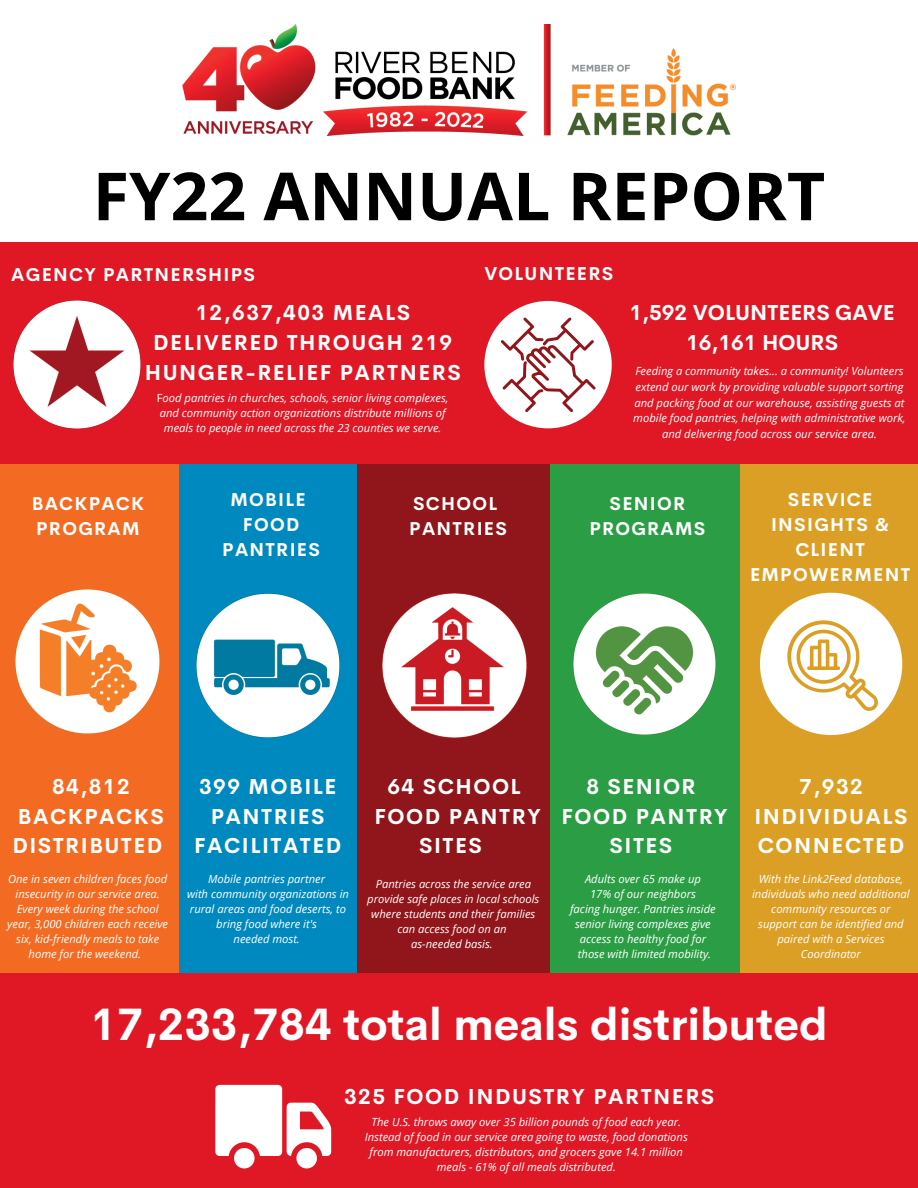
<style>
.page{position:relative;width:918px;height:1188px;background:#fff}
.page>*{position:absolute;margin:0;border:0;box-sizing:border-box;transform-origin:0 0}
.t1{font:700 66.3px "Open Sans";color:#000}
.t2{font:700 44.4px "Cerebri Sans";color:#fff}
.t3{font:700 21.3px/29.5px "Cerebri Sans";letter-spacing:.07em;color:#fff;text-align:center}
.t4{font:700 21.3px/29.5px "Cerebri Sans";color:#fff;text-align:center}
.t5{font:700 18.15px/25px "Cerebri Sans";letter-spacing:.07em;color:#fff;text-align:center}
.t6{font:italic 11.25px/15px "Open Sans";color:#fff;text-align:center}
.s1{font-style:normal}
</style>
<div class="page">
<div style="left:0;top:242px;width:918px;height:228px;background:#e01826"></div>
<div style="left:178px;top:465px;width:180px;height:515px;background:#0089bf"></div>
<div style="left:0;top:465px;width:178px;height:515px;background:#f36b22"></div>
<div style="left:358px;top:465px;width:194px;height:515px;background:#90161b"></div>
<div style="left:551px;top:465px;width:191px;height:515px;background:#2b9e45"></div>
<div style="left:740px;top:465px;width:178px;height:515px;background:#dc9f25"></div>
<img style="left:382px;top:593px;width:144px;height:144px">
<img style="left:196px;top:593px;width:143px;height:144px">
<img style="left:574px;top:593px;width:141px;height:142px">
<img style="left:16px;top:589px;width:144px;height:144px">
<div style="left:760px;top:593px;width:142px;height:142px;background:#fff;border-radius:50%"></div>
<svg style="left:787px;top:620px;width:91px;height:91px"></svg>
<div style="left:0;top:973px;width:918px;height:215px;background:#e01826"></div>
<img style="left:13px;top:301px;width:127px;height:127px">
<div style="left:484px;top:301px;width:128px;height:127px;background:#fff;border-radius:50%"></div>
<svg style="left:501px;top:317px;width:95px;height:95px"></svg>
<svg style="left:215px;top:1085px;width:116px;height:83px"></svg>
<img style="left:182px;top:24px;width:554px;height:112px">
<h1 class="t1" style="left:93px;top:149px;width:734px">FY22 ANNUAL REPORT</h1>
<h3 class="t5" style="left:11px;top:262px;width:245px">AGENCY PARTNERSHIPS</h3>
<h3 class="t5" style="left:484px;top:261px;width:130px">VOLUNTEERS</h3>
<h3 class="t3" style="left:145px;top:298px;width:317px">12,637,403 MEALS<br>DELIVERED THROUGH 219<br>HUNGER-RELIEF PARTNERS</h3>
<p class="t6" style="left:157px;top:390px;width:293px"><span class="s1">F</span>ood pantries in churches, schools, senior living complexes, and community action organizations distribute millions of meals to people in need across the 23 counties we serve.</p>
<h3 class="t4" style="left:630px;top:298px;width:267px">1,592 VOLUNTEERS GAVE<br>16,161 HOURS</h3>
<p class="t6" style="left:633px;top:363px;width:274px;line-height:15.6px">Feeding a community takes... a community! Volunteers extend our work by providing valuable support sorting and packing food at our warehouse, assisting guests at mobile food pantries, helping with administrative work, and delivering food across our service area.</p>
<h3 class="t5" style="left:32px;top:491px;width:114px;text-align:left">BACKPACK<br>PROGRAM</h3>
<h3 class="t5" style="left:222px;top:487px;width:99px">MOBILE<br>FOOD<br>PANTRIES</h3>
<h3 class="t5" style="left:589px;top:491px;width:118px">SENIOR<br>PROGRAMS</h3>
<h3 class="t5" style="left:409px;top:491px;width:99px;text-align:left">SCHOOL<br>PANTRIES</h3>
<h3 class="t5" style="left:750px;top:487px;width:162px">SERVICE<br>INSIGHTS &amp;<br>CLIENT<br>EMPOWERMENT</h3>
<h3 class="t3" style="left:12px;top:772px;width:153px">84,812<br>BACKPACKS<br>DISTRIBUTED</h3>
<h3 class="t3" style="left:194px;top:772px;width:149px">399 MOBILE<br>PANTRIES<br>FACILITATED</h3>
<h3 class="t3" style="left:387px;top:772px;width:135px">64 SCHOOL</h3>
<h3 class="t3" style="left:375px;top:802px;width:168px">FOOD PANTRY</h3>
<h3 class="t3" style="left:419px;top:831px;width:64px">SITES</h3>
<h3 class="t3" style="left:561px;top:772px;width:168px">8 SENIOR<br>FOOD PANTRY<br>SITES</h3>
<p class="t6" style="left:7px;top:871px;width:162px">One in seven children faces food insecurity in our service area.<br>Every week during the school year, 3,000 children each receive six, kid-friendly meals to take home for the weekend.</p>
<p class="t6" style="left:187px;top:871px;width:163px">Mobile pantries partner<br>with community organizations in rural areas and food deserts, to bring food where it's<br>needed most.</p>
<p class="t6" style="left:367px;top:877px;width:174px">Pantries across the service area provide safe places in local schools where students and their families can access food on an<br>as-needed basis.</p>
<p class="t6" style="left:570px;top:871px;width:147px">Adults over 65 make up<br>17% of our neighbors<br>facing hunger. Pantries inside senior living complexes give access to healthy food for those with limited mobility.</p>
<h3 class="t3" style="left:754px;top:772px;width:155px">7,932<br>INDIVIDUALS<br>CONNECTED</h3>
<p class="t6" style="left:752px;top:871px;width:159px">With the Link2Feed database, individuals who need additional community resources or support can be identified and paired with a Services<br>Coordinator</p>
<h2 class="t2" style="left:90px;top:995px;width:739px">17,233,784 total meals distributed</h2>
<h3 class="t3" style="left:344px;top:1082px;width:372px">325 FOOD INDUSTRY PARTNERS</h3>
<p class="t6" style="left:365px;top:1115px;width:325px">The U.S. throws away over 35 billion pounds of food each year.<br>Instead of food in our service area going to waste, food donations from manufacturers, distributors, and grocers gave 14.1 million meals - 61% of all meals distributed.</p>
</div>
